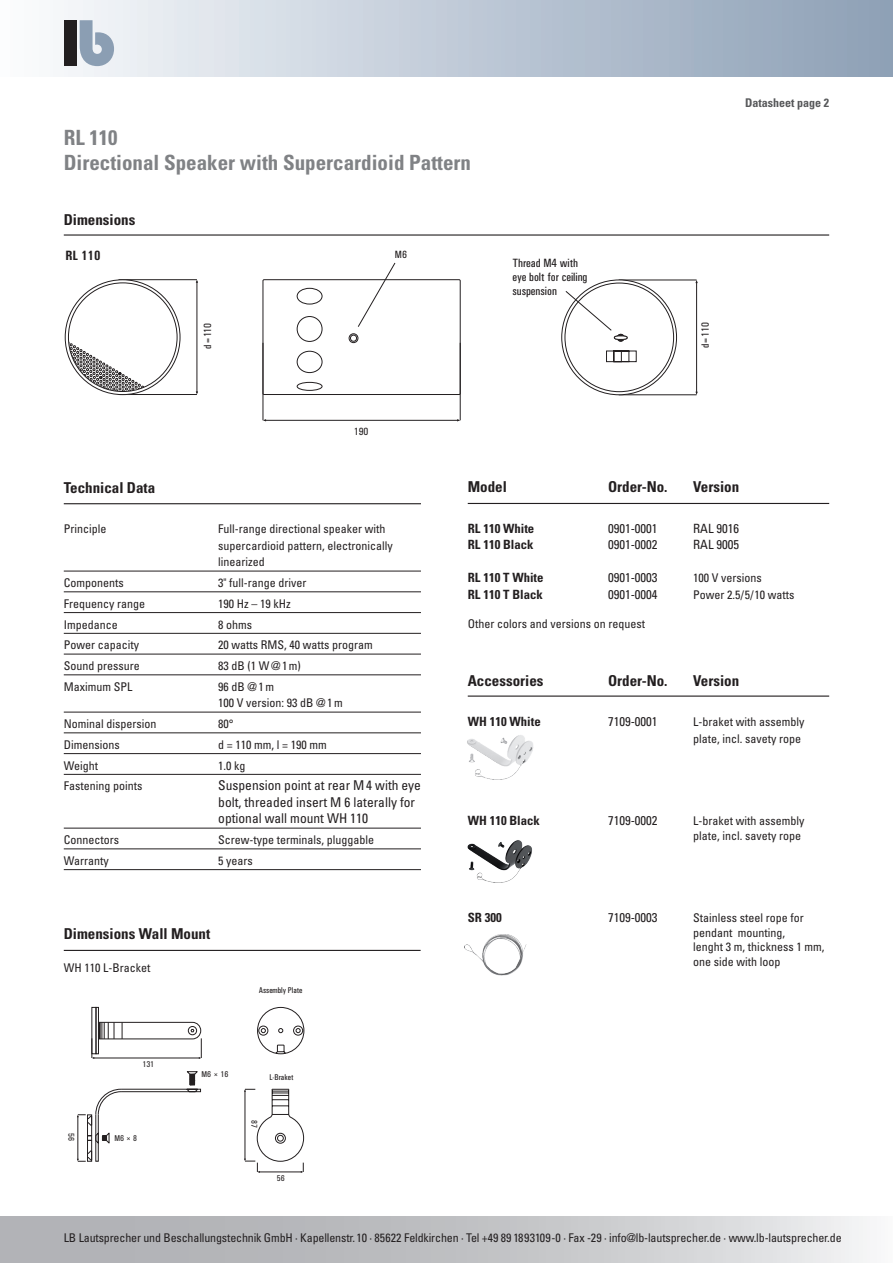
<style>
.page{position:relative;width:893px;height:1263px;background:#fff}
.page>*{position:absolute;margin:0;border:0;box-sizing:border-box;transform-origin:0 0}
.t1{font:700 condensed 21px/25.2px "Univers";color:#808285}
.t2{font:700 condensed 15px "Univers";color:#231f20}
.t3{font:condensed 13.5px/16.5px "Univers";color:#231f20}
.t4{font:500 condensed 13.5px "Univers";color:#231f20}
.t5{font:condensed 12.75px "Univers";color:#231f20}
.t6{font:700 condensed 12.75px "Univers";color:#231f20}
.t7{font:condensed 12px/16.5px "Univers";color:#231f20}
.t8{font:500 condensed 12px/14.1px "Univers";color:#231f20}
.t9{font:700 condensed 12px "Univers";color:#57585a}
.t10{font:500 condensed 10.8px "Univers";color:#231f20}
.t11{font:500 condensed 10.5px "Univers";color:#231f20}
.t12{font:500 condensed 8.4px "Univers";color:#231f20}
</style>
<div class="page">
<div style="left:0;top:0;width:893px;height:77px;background:linear-gradient(to right,#fbfcfe,#8b9eb5)"></div>
<div style="left:64px;top:20px;width:13px;height:45px;background:#231f20"></div>
<svg style="left:80px;top:20px;width:34px;height:46px"></svg>
<svg style="left:0;top:1216px;width:867px;height:47px;background:#c4c5c8"></svg>
<hr style="left:64px;top:234px;width:765px;height:2px;background:#231f20">
<hr style="left:619px;top:394px;width:78px;height:1px;background:#231f20">
<hr style="left:619px;top:280px;width:78px;height:1px;background:#231f20">
<hr style="left:696px;top:281px;width:1px;height:112px;background:#231f20">
<svg style="left:181px;top:279px;width:17px;height:116px"></svg>
<svg style="left:65px;top:279px;width:116px;height:116px"></svg>
<hr style="left:263px;top:343px;width:1px;height:77px;background:#231f20">
<hr style="left:460px;top:343px;width:1px;height:77px;background:#231f20">
<hr style="left:264px;top:420px;width:195px;height:1px;background:#231f20">
<svg style="left:262px;top:262px;width:199px;height:133px"></svg>
<svg style="left:561px;top:279px;width:116px;height:116px"></svg>
<div style="left:614px;top:336px;width:13px;height:4px;border:1px solid #231f20;border-radius:50%"></div>
<hr style="left:64px;top:571px;width:357px;height:1px;background:#231f20">
<hr style="left:64px;top:591px;width:357px;height:1px;background:#231f20">
<hr style="left:64px;top:612px;width:357px;height:1px;background:#231f20">
<hr style="left:64px;top:633px;width:357px;height:1px;background:#231f20">
<hr style="left:64px;top:654px;width:357px;height:1px;background:#231f20">
<hr style="left:64px;top:674px;width:357px;height:1px;background:#231f20">
<hr style="left:64px;top:712px;width:357px;height:1px;background:#231f20">
<hr style="left:64px;top:732px;width:357px;height:1px;background:#231f20">
<hr style="left:64px;top:753px;width:357px;height:1px;background:#231f20">
<hr style="left:64px;top:774px;width:357px;height:1px;background:#231f20">
<hr style="left:64px;top:828px;width:357px;height:1px;background:#231f20">
<hr style="left:64px;top:848px;width:357px;height:1px;background:#231f20">
<hr style="left:64px;top:869px;width:357px;height:1px;background:#231f20">
<hr style="left:64px;top:503px;width:357px;height:1px;background:#231f20">
<svg style="left:77px;top:1007px;width:227px;height:166px"></svg>
<hr style="left:64px;top:950px;width:357px;height:1px;background:#231f20">
<hr style="left:468px;top:503px;width:361px;height:1px;background:#231f20">
<hr style="left:468px;top:695px;width:361px;height:2px;background:#231f20">
<img style="left:465px;top:934px;width:62px;height:42px">
<img style="left:467px;top:840px;width:65px;height:42px">
<img style="left:467px;top:735px;width:67px;height:45px">
<h1 class="t1" style="left:64px;top:124px;width:409px">RL 110<br>Directional Speaker with Supercardioid Pattern</h1>
<p class="t2" style="left:64px;top:210px;width:73px">Dimensions</p>
<p class="t4" style="left:65px;top:248px;width:37px">RL 110</p>
<p class="t11" style="left:395px;top:250px;width:14px">M6</p>
<p class="t11" style="left:204px;top:349px;width:27px;rotate:-90deg">d=110</p>
<p class="t11" style="left:354px;top:428px;width:16px">190</p>
<p class="t8" style="left:512px;top:257px;width:77px">Thread M4 with eye bolt for ceiling suspension</p>
<p class="t9" style="left:745px;top:96px;width:85px">Datasheet page 2</p>
<p class="t11" style="left:701px;top:348px;width:27px;rotate:-90deg">d=110</p>
<p class="t2" style="left:64px;top:479px;width:93px">Technical Data</p>
<p class="t7" style="left:64px;top:521px;width:44px">Principle</p>
<p class="t7" style="left:218px;top:521px;width:176px">Full-range directional speaker with supercardioid pattern, electronically linearized</p>
<p class="t7" style="left:64px;top:574px;width:61px">Components</p>
<p class="t7" style="left:218px;top:574px;width:90px">3" full-range driver</p>
<p class="t7" style="left:64px;top:595px;width:83px">Frequency range</p>
<p class="t7" style="left:218px;top:595px;width:74px">190 Hz – 19 kHz</p>
<p class="t7" style="left:64px;top:616px;width:55px">Impedance</p>
<p class="t7" style="left:218px;top:616px;width:35px">8 ohms</p>
<p class="t7" style="left:64px;top:637px;width:77px">Power capacity</p>
<p class="t7" style="left:218px;top:637px;width:156px">20 watts RMS, 40 watts program</p>
<p class="t7" style="left:64px;top:657px;width:77px">Sound pressure</p>
<p class="t7" style="left:218px;top:657px;width:84px">83 dB (1 W@1m)</p>
<p class="t7" style="left:64px;top:678px;width:70px">Maximum SPL</p>
<p class="t7" style="left:218px;top:678px;width:126px">96 dB @1m<br>100 V version: 93 dB @1m</p>
<p class="t7" style="left:64px;top:715px;width:94px">Nominal dispersion</p>
<p class="t7" style="left:218px;top:715px;width:17px">80°</p>
<p class="t7" style="left:64px;top:736px;width:57px">Dimensions</p>
<p class="t7" style="left:218px;top:736px;width:110px">d = 110 mm, l = 190 mm</p>
<p class="t7" style="left:64px;top:757px;width:36px">Weight</p>
<p class="t7" style="left:218px;top:757px;width:29px">1.0 kg</p>
<p class="t7" style="left:64px;top:778px;width:80px">Fastening points</p>
<p class="t3" style="left:218px;top:777px;width:204px">Suspension point at rear M 4 with eye bolt, threaded insert M 6 laterally for optional wall mount WH 110</p>
<p class="t7" style="left:64px;top:831px;width:57px">Connectors</p>
<p class="t7" style="left:218px;top:831px;width:157px">Screw-type terminals, pluggable</p>
<p class="t7" style="left:64px;top:852px;width:46px">Warranty</p>
<p class="t7" style="left:218px;top:852px;width:36px">5 years</p>
<p class="t2" style="left:64px;top:924px;width:148px">Dimensions Wall Mount</p>
<p class="t7" style="left:64px;top:960px;width:88px">WH 110 L-Bracket</p>
<p class="t10" style="left:68px;top:962px;width:66px">LB 110 L-Braket</p>
<p class="t12" style="left:74px;top:1133px;width:9px;rotate:90deg">56</p>
<p class="t12" style="left:143px;top:1061px;width:13px">131</p>
<p class="t12" style="left:114px;top:1135px;width:24px">M6 × 8</p>
<p class="t12" style="left:259px;top:987px;width:45px">Assembly Plate</p>
<p class="t12" style="left:202px;top:1071px;width:28px">M6 × 16</p>
<p class="t12" style="left:269px;top:1074px;width:26px">L-Braket</p>
<p class="t12" style="left:257px;top:1120px;width:9px;rotate:90deg">87</p>
<p class="t12" style="left:277px;top:1175px;width:9px">56</p>
<p class="t2" style="left:468px;top:478px;width:41px">Model</p>
<p class="t2" style="left:608px;top:478px;width:61px">Order-No.</p>
<p class="t2" style="left:693px;top:478px;width:48px">Version</p>
<p class="t6" style="left:468px;top:521px;width:68px">RL 110 White</p>
<p class="t5" style="left:608px;top:520px;width:51px">0901-0001</p>
<p class="t5" style="left:693px;top:520px;width:48px">RAL 9016</p>
<p class="t6" style="left:468px;top:537px;width:67px">RL 110 Black</p>
<p class="t5" style="left:608px;top:537px;width:51px">0901-0002</p>
<p class="t5" style="left:693px;top:537px;width:48px">RAL 9005</p>
<p class="t6" style="left:468px;top:570px;width:77px">RL 110 T White</p>
<p class="t5" style="left:608px;top:570px;width:51px">0901-0003</p>
<p class="t7" style="left:693px;top:570px;width:70px">100 V versions</p>
<p class="t6" style="left:468px;top:587px;width:77px">RL 110 T Black</p>
<p class="t5" style="left:608px;top:586px;width:51px">0901-0004</p>
<p class="t7" style="left:693px;top:586px;width:103px">Power 2.5/5/10 watts</p>
<p class="t7" style="left:468px;top:615px;width:179px">Other colors and versions on request</p>
<p class="t2" style="left:468px;top:671px;width:77px">Accessories</p>
<p class="t2" style="left:608px;top:671px;width:61px">Order-No.</p>
<p class="t2" style="left:693px;top:671px;width:48px">Version</p>
<p class="t6" style="left:468px;top:714px;width:74px">WH 110 White</p>
<p class="t5" style="left:608px;top:714px;width:51px">7109-0001</p>
<p class="t7" style="left:693px;top:714px;width:113px">L-braket with assembly plate, incl. savety rope</p>
<p class="t6" style="left:468px;top:813px;width:74px">WH 110 Black</p>
<p class="t5" style="left:608px;top:813px;width:51px">7109-0002</p>
<p class="t7" style="left:693px;top:814px;width:113px;line-height:14.4px">L-braket with assembly plate, incl. savety rope</p>
<p class="t6" style="left:468px;top:910px;width:35px">SR 300</p>
<p class="t5" style="left:608px;top:910px;width:51px">7109-0003</p>
<p class="t7" style="left:693px;top:911px;width:133px;line-height:14.4px">Stainless steel rope for pendant mounting,<br>lenght 3 m, thickness 1 mm, one side with loop</p>
<p class="t7" style="left:64px;top:1229px;width:779px">LB Lautsprecher und Beschallungstechnik GmbH · Kapellenstr. 10 · 85622 Feldkirchen · Tel +49 89 1893109-0 · Fax -29 · info@lb-lautsprecher.de · www.lb-lautsprecher.de</p>
</div>
